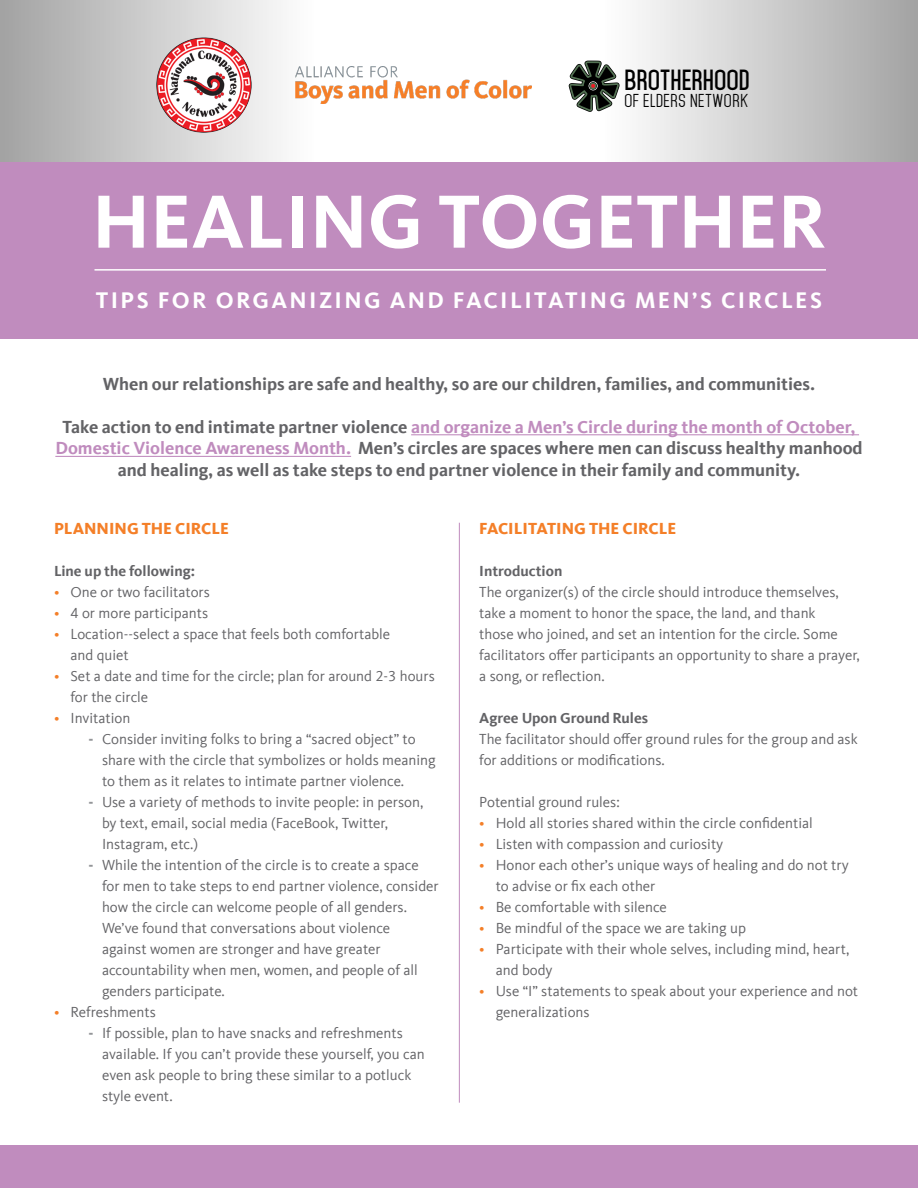
<style>
.page{position:relative;width:918px;height:1188px;background:#fff}
.page>*{position:absolute;margin:0;border:0;box-sizing:border-box;transform-origin:0 0}
.t1{font:700 78px "Kievit Offc";color:#fff}
.t2{font:700 25.05px "Mohave";color:#000}
.t3{font:700 23.25px "Kievit Offc";letter-spacing:.1em;color:#fff}
.t4{font:700 18px/21.6px "Kievit Offc";color:#636366;text-align:center}
.t5{font:800 16.5px "Kievit Offc";color:#f47f28}
.t6{font:16.05px "Mohave";letter-spacing:.035em;color:#000}
.t7{font:15px/21px "Kievit Offc";color:#636366}
.t8{font:700 15px "Kievit Offc";color:#636366}
.s1{color:#c08cbe}
.s2{color:#f47f28}
.s3{font-weight:800;color:#939598}
</style>
<div class="page">
<svg style="left:0;top:0;width:327px;height:162px"></svg>
<svg style="left:568px;top:0;width:350px;height:162px"></svg>
<div style="left:0;top:162px;width:918px;height:176px;background:#c08cbe"></div>
<div style="left:1px;top:1146px;width:917px;height:42px;background:#c08cbe"></div>
<img style="left:295px;top:66px;width:237px;height:37px">
<svg style="left:569px;top:61px;width:51px;height:51px"></svg>
<hr style="left:94px;top:269px;width:732px;height:2px;background:#fff">
<hr style="left:411px;top:434px;width:448px;height:1px;background:#c08cbe">
<hr style="left:55px;top:456px;width:296px;height:1px;background:#c08cbe">
<hr style="left:459px;top:523px;width:1px;height:580px;background:#c08cbe">
<img style="left:156px;top:37px;width:96px;height:96px;border-radius:48px">
<p class="t2" style="left:624px;top:64px;width:127px">BROTHERHOOD</p>
<p class="t6" style="left:624px;top:91px;width:125px">OF ELDERS NETWORK</p>
<p class="t1" style="left:92px;top:176px;width:736px">HEALING TOGETHER</p>
<p class="t3" style="left:96px;top:286px;width:728px">TIPS FOR ORGANIZING AND FACILITATING MEN’S CIRCLES</p>
<p class="t4" style="left:103px;top:373px;width:714px">When our relationships are safe and healthy, so are our children, families, and communities.</p>
<p class="t4" style="left:55px;top:416px;width:809px">Take action to end intimate partner violence <span class="s1">and organize a Men’s Circle during the month of October,<br>Domestic Violence Awareness Month.</span> Men’s circles are spaces where men can discuss healthy manhood and healing, as well as take steps to end partner violence in their family and community.</p>
<p class="t5" style="left:54px;top:519px;width:177px">PLANNING THE CIRCLE</p>
<p class="t8" style="left:54px;top:562px;width:143px">Line up the following:</p>
<p class="t7" style="left:54px;top:582px;width:157px"><span class="s2">•</span> One or two facilitators</p>
<p class="t7" style="left:54px;top:603px;width:156px"><span class="s2">•</span> 4 or more participants</p>
<p class="t7" style="left:70px;top:624px;width:321px;text-indent:-16px"><span class="s2">•</span> Location--select a space that feels both comfortable and quiet</p>
<p class="t7" style="left:70px;top:666px;width:366px;text-indent:-16px"><span class="s2">•</span> Set a date and time for the circle; plan for around 2-3 hours for the circle</p>
<p class="t7" style="left:54px;top:708px;width:78px"><span class="s2">•</span> Invitation</p>
<p class="t7" style="left:102px;top:729px;width:335px;text-indent:-14px"><span class="s3">-</span> Consider inviting folks to bring a “sacred object” to share with the circle that symbolizes or holds meaning to them as it relates to intimate partner violence.</p>
<p class="t7" style="left:102px;top:792px;width:323px;text-indent:-14px"><span class="s3">-</span> Use a variety of methods to invite people: in person, by text, email, social media (FaceBook, Twitter,<br>Instagram, etc.)</p>
<p class="t7" style="left:102px;top:855px;width:338px;text-indent:-14px"><span class="s3">-</span> While the intention of the circle is to create a space for men to take steps to end partner violence, consider</p>
<p class="t7" style="left:102px;top:897px;width:317px">how the circle can welcome people of all genders.<br>We’ve found that conversations about violence against women are stronger and have greater accountability when men, women, and people of all genders participate.</p>
<p class="t7" style="left:54px;top:1002px;width:103px"><span class="s2">•</span> Refreshments</p>
<p class="t7" style="left:102px;top:1023px;width:324px;text-indent:-14px"><span class="s3">-</span> If possible, plan to have snacks and refreshments available. If you can’t provide these yourself, you can even ask people to bring these similar to a potluck style event.</p>
<p class="t5" style="left:479px;top:519px;width:199px">FACILITATING THE CIRCLE</p>
<p class="t8" style="left:479px;top:562px;width:85px">Introduction</p>
<p class="t7" style="left:479px;top:582px;width:382px">The organizer(s) of the circle should introduce themselves, take a moment to honor the space, the land, and thank<br>those who joined, and set an intention for the circle. Some facilitators offer participants an opportunity to share a prayer, a song, or reflection.</p>
<p class="t8" style="left:479px;top:709px;width:170px">Agree Upon Ground Rules</p>
<p class="t7" style="left:479px;top:729px;width:380px">The facilitator should offer ground rules for the group and ask for additions or modifications.</p>
<p class="t7" style="left:479px;top:792px;width:142px">Potential ground rules:</p>
<p class="t7" style="left:479px;top:813px;width:335px"><span class="s2">•</span> Hold all stories shared within the circle confidential</p>
<p class="t7" style="left:479px;top:834px;width:245px"><span class="s2">•</span> Listen with compassion and curiosity</p>
<p class="t7" style="left:496px;top:855px;width:355px;text-indent:-16px"><span class="s2">•</span> Honor each other’s unique ways of healing and do not try to advise or fix each other</p>
<p class="t7" style="left:479px;top:897px;width:189px"><span class="s2">•</span> Be comfortable with silence</p>
<p class="t7" style="left:479px;top:918px;width:268px"><span class="s2">•</span> Be mindful of the space we are taking up</p>
<p class="t7" style="left:496px;top:939px;width:355px;text-indent:-16px"><span class="s2">•</span> Participate with their whole selves, including mind, heart, and body</p>
<p class="t7" style="left:496px;top:981px;width:364px;text-indent:-16px"><span class="s2">•</span> Use “I” statements to speak about your experience and not generalizations</p>
</div>
